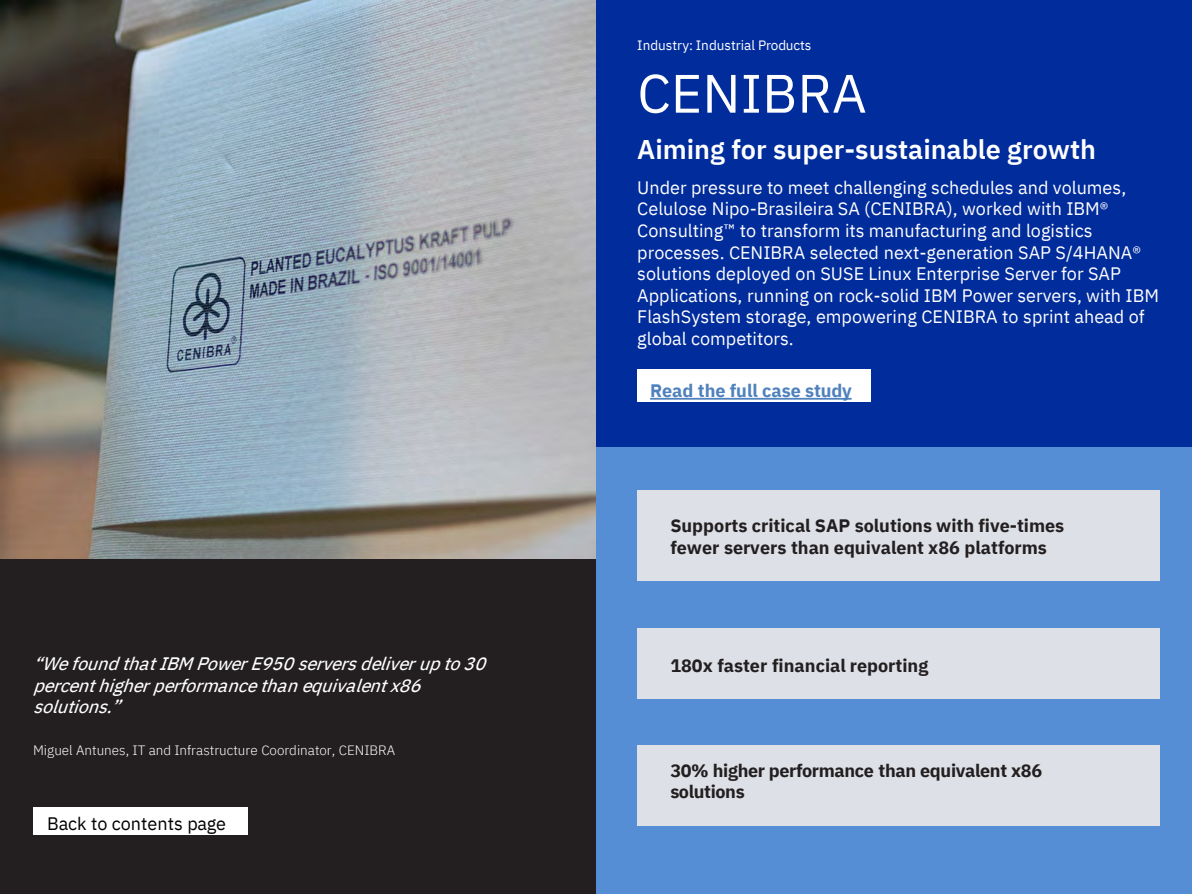
<style>
.page{position:relative;width:1192px;height:894px;background:#fff}
.page>*{position:absolute;margin:0;border:0;box-sizing:border-box;transform-origin:0 0}
.t1{font:54px "IBM Plex Sans";color:#fff}
.t2{font:600 27px "IBM Plex Sans";color:#fff}
.t3{font:18px/21.6px "IBM Plex Sans";color:#fff}
.t4{font:700 18px/21.6px "IBM Plex Sans";letter-spacing:-.005em;color:#231f20}
.t5{font:italic 18px/21.6px "IBM Plex Sans Text";color:#fff}
.t6{font:700 18px "IBM Plex Sans";letter-spacing:-.005em;color:#4f81bd}
.t7{font:18px "IBM Plex Sans";color:#000}
.t8{font:300 13.5px "IBM Plex Sans";color:#fff}
.t9{font:13.5px "IBM Plex Sans";color:#fff}
</style>
<div class="page">
<div style="left:0;top:0;width:1191px;height:893px;background:#558ed5"></div>
<div style="left:0;top:558px;width:595px;height:335px;background:#231f20"></div>
<div style="left:595px;top:0;width:596px;height:446px;background:#002c9c"></div>
<div style="left:637px;top:490px;width:522px;height:90px;background:#dde0e6"></div>
<div style="left:637px;top:628px;width:522px;height:71px;background:#dde0e6"></div>
<div style="left:637px;top:744px;width:522px;height:81px;background:#dde0e6"></div>
<div style="left:637px;top:369px;width:233px;height:32px;background:#fff"></div>
<svg style="left:650px;top:398px;width:201px;height:1px"></svg>
<div style="left:33px;top:807px;width:214px;height:27px;background:#fff"></div>
<img style="left:0;top:0;width:595px;height:558px">
<p class="t5" style="left:33px;top:651px;width:461px">“WefoundthatIBMPowerE950serversdeliverupto30 percenthigherperformancethanequivalentx86 solutions.”</p>
<p class="t8" style="left:33px;top:740px;width:363px">Miguel Antunes, IT and Infrastructure Coordinator, CENIBRA</p>
<p class="t7" style="left:47px;top:810px;width:180px">Back to contents page</p>
<p class="t9" style="left:637px;top:35px;width:175px">Industry: Industrial Products</p>
<h2 class="t1" style="left:637px;top:52px;width:231px">CENIBRA</h2>
<p class="t2" style="left:637px;top:128px;width:460px">Aiming for super-sustainable growth</p>
<p class="t3" style="left:637px;top:175px;width:523px">Under pressure to meet challenging schedules and volumes, Celulose Nipo-Brasileira SA (CENIBRA), worked with IBM® Consulting™ to transform its manufacturing and logistics processes. CENIBRA selected next-generation SAP S/4HANA® solutions deployed on SUSE Linux Enterprise Server for SAP Applications, running on rock-solid IBM Power servers, with IBM FlashSystem storage, empowering CENIBRA to sprint ahead of global competitors.</p>
<p class="t6" style="left:650px;top:376px;width:203px">Read the full case study</p>
<p class="t4" style="left:670px;top:513px;width:395px">Supports critical SAP solutions with five-times fewer servers than equivalent x86 platforms</p>
<p class="t4" style="left:670px;top:653px;width:259px">180x faster financial reporting</p>
<p class="t4" style="left:670px;top:757px;width:373px">30% higher performance than equivalent x86 solutions</p>
</div>
